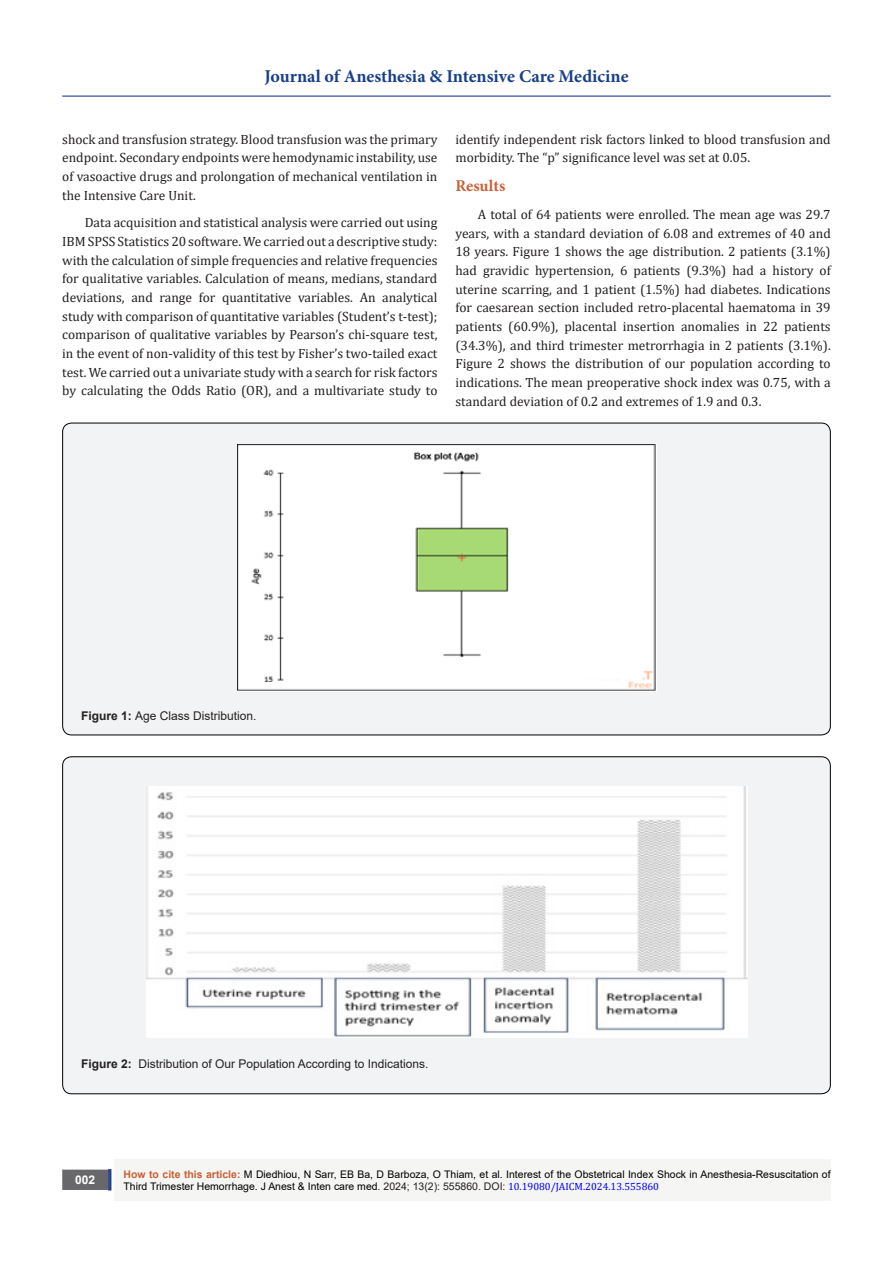
<style>
.page{position:relative;width:893px;height:1263px;background:#fff}
.page>*{position:absolute;margin:0;border:0;box-sizing:border-box;transform-origin:0 0}
.t1{font:700 18px "Minion Pro";color:#183f89}
.List_Paragraph{font:700 16.5px "Minion Pro";color:#ca5f37}
.t2{font:13.5px/18.8px "Cambria";color:#231f20;text-align:justify}
.t3{font:12px "Arial";color:#231f20}
.t4{font:700 12px "Arial";color:#fff}
.t5{font:10.5px/12.6px "Arial";color:#000}
.s1{font-weight:700}
.s2{font-weight:700;color:#ca6035}
.s3{color:#231f20}
.s4{font-family:"Cambria";color:#00f}
</style>
<div class="page">
<div style="left:115px;top:1160px;width:716px;height:41px;background:#f5f5f4"></div>
<div style="left:63px;top:1170px;width:44px;height:19px;background:#68676a"></div>
<div style="left:62px;top:1169px;width:46px;height:21px;border:2px solid #68676a"></div>
<div style="left:108px;top:1169px;width:3px;height:21px;background:#1c6d90;border:2px solid #253f8e"></div>
<hr style="left:62px;top:96px;width:769px;height:1px;background:#253f8e">
<div style="left:63px;top:423px;width:767px;height:312px;background:#f2f3f4;border-radius:9px"></div>
<img style="left:238px;top:445px;width:418px;height:246px">
<div style="left:63px;top:757px;width:767px;height:337px;background:#f2f3f4;border-radius:9px"></div>
<img style="left:147px;top:786px;width:601px;height:251px">
<h1 class="t1" style="left:264px;top:63px;width:366px">Journal of Anesthesia &amp; Intensive Care Medicine</h1>
<p class="t2" style="left:62px;top:130px;width:377px">shock and transfusion strategy. Blood transfusion was the primary endpoint. Secondary endpoints were hemodynamic instability, use of vasoactive drugs and prolongation of mechanical ventilation in the Intensive Care Unit.</p>
<p class="t2" style="left:62px;top:213px;width:377px;text-indent:22px">Data acquisition and statistical analysis were carried out using IBM SPSS Statistics 20 software. We carried out a descriptive study: with the calculation of simple frequencies and relative frequencies for qualitative variables. Calculation of means, medians, standard deviations, and range for quantitative variables. An analytical study with comparison of quantitative variables (Student’s t-test); comparison of qualitative variables by Pearson’s chi-square test, in the event of non-validity of this test by Fisher’s two-tailed exact test. We carried out a univariate study with a search for risk factors by calculating the Odds Ratio (OR), and a multivariate study to</p>
<p class="t2" style="left:455px;top:130px;width:377px">identify independent risk factors linked to blood transfusion and morbidity. The “p” significance level was set at 0.05.</p>
<p class="List_Paragraph" style="left:455px;top:174px;width:51px">Results</p>
<p class="t2" style="left:455px;top:205px;width:377px;text-indent:22px">A total of 64 patients were enrolled. The mean age was 29.7 years, with a standard deviation of 6.08 and extremes of 40 and 18 years. Figure 1 shows the age distribution. 2 patients (3.1%) had gravidic hypertension, 6 patients (9.3%) had a history of uterine scarring, and 1 patient (1.5%) had diabetes. Indications for caesarean section included retro-placental haematoma in 39 patients (60.9%), placental insertion anomalies in 22 patients (34.3%), and third trimester metrorrhagia in 2 patients (3.1%).<br>Figure 2 shows the distribution of our population according to indications. The mean preoperative shock index was 0.75, with a standard deviation of 0.2 and extremes of 1.9 and 0.3.</p>
<p class="t3" style="left:81px;top:708px;width:177px"><span class="s1">Figure 1:</span> Age Class Distribution.</p>
<p class="t3" style="left:81px;top:1056px;width:349px"><span class="s1">Figure 2:</span> Distribution of Our Population According to Indications.</p>
<p class="t4" style="left:75px;top:1171px;width:22px">002</p>
<p class="t5" style="left:124px;top:1168px;width:709px"><span class="s2">How to cite this article:</span> M Diedhiou, N Sarr, EB Ba, D Barboza, O Thiam, et al. Interest of the Obstetrical Index Shock in Anesthesia-Resuscitation of<br>Third Trimester Hemorrhage. J Anest &amp; Inten care med<span class="s3">. 2024; 13(2): 555860. DOI:</span> <span class="s4">10.19080/JAICM.2024.13.555860</span></p>
</div>
